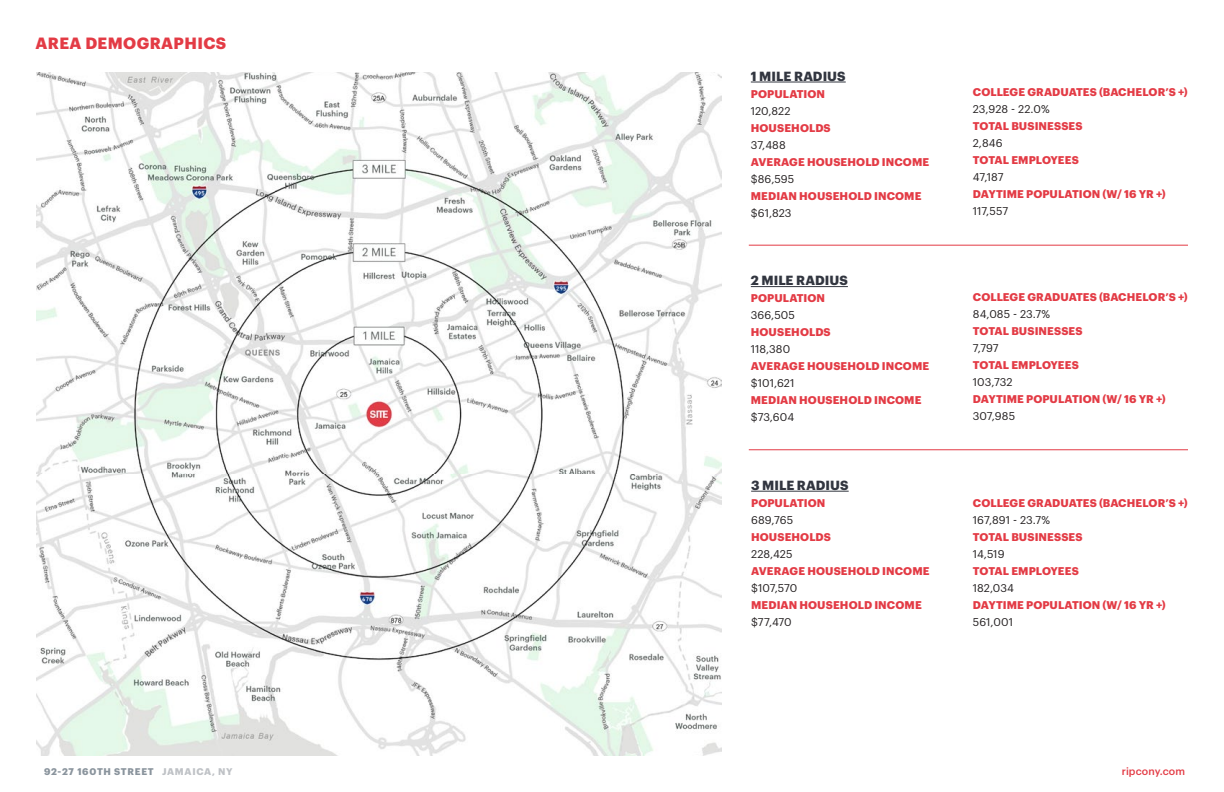
<style>
.page{position:relative;width:1224px;height:792px;background:#fff}
.page>*{position:absolute;margin:0;border:0;box-sizing:border-box;transform-origin:0 0}
.t1{font:700 16px "Graphik";letter-spacing:.025em;color:#e33b45}
.t2{font:700 13px "Graphik";color:#323640}
.t3{font:700 11px "Graphik";letter-spacing:.01em;color:#e33b45}
.t4{font:11px "Graphik";color:#231f20}
.t5{font:500 10.5px "Graphik";letter-spacing:.01em;color:#e33b45}
.t6{font:700 9.5px "Graphik";letter-spacing:.075em;color:#8a949d}
.s1{color:#bfc2c6}
</style>
<div class="page">
<img style="left:36px;top:72px;width:686px;height:683px">
<hr style="left:749px;top:245px;width:439px;height:1px;background:#e33b45">
<hr style="left:749px;top:449px;width:439px;height:1px;background:#e33b45">
<hr style="left:751px;top:82px;width:95px;height:1px;background:#323640">
<hr style="left:751px;top:286px;width:97px;height:1px;background:#323640">
<hr style="left:751px;top:491px;width:98px;height:1px;background:#323640">
<h1 class="t1" style="left:36px;top:31px;width:192px">AREA DEMOGRAPHICS</h1>
<p class="t2" style="left:751px;top:66px;width:96px">1 MILE RADIUS</p>
<p class="t3" style="left:751px;top:85px;width:76px">POPULATION</p>
<p class="t4" style="left:751px;top:102px;width:41px">120,822</p>
<p class="t3" style="left:751px;top:119px;width:81px">HOUSEHOLDS</p>
<p class="t4" style="left:751px;top:136px;width:36px">37,488</p>
<p class="t3" style="left:751px;top:153px;width:180px">AVERAGE HOUSEHOLD INCOME</p>
<p class="t4" style="left:751px;top:170px;width:45px">$86,595</p>
<p class="t3" style="left:751px;top:187px;width:172px">MEDIAN HOUSEHOLD INCOME</p>
<p class="t4" style="left:751px;top:204px;width:42px">$61,823</p>
<p class="t2" style="left:751px;top:271px;width:99px">2 MILE RADIUS</p>
<p class="t3" style="left:751px;top:290px;width:76px">POPULATION</p>
<p class="t4" style="left:751px;top:307px;width:46px">366,505</p>
<p class="t3" style="left:751px;top:324px;width:81px">HOUSEHOLDS</p>
<p class="t4" style="left:751px;top:341px;width:41px">118,380</p>
<p class="t3" style="left:751px;top:358px;width:180px">AVERAGE HOUSEHOLD INCOME</p>
<p class="t4" style="left:751px;top:375px;width:45px">$101,621</p>
<p class="t3" style="left:751px;top:392px;width:172px">MEDIAN HOUSEHOLD INCOME</p>
<p class="t4" style="left:751px;top:409px;width:45px">$73,604</p>
<p class="t2" style="left:751px;top:475px;width:99px">3 MILE RADIUS</p>
<p class="t3" style="left:751px;top:494px;width:76px">POPULATION</p>
<p class="t4" style="left:751px;top:512px;width:44px">689,765</p>
<p class="t3" style="left:751px;top:528px;width:81px">HOUSEHOLDS</p>
<p class="t4" style="left:751px;top:546px;width:43px">228,425</p>
<p class="t3" style="left:751px;top:562px;width:180px">AVERAGE HOUSEHOLD INCOME</p>
<p class="t4" style="left:751px;top:580px;width:48px">$107,570</p>
<p class="t3" style="left:751px;top:596px;width:172px">MEDIAN HOUSEHOLD INCOME</p>
<p class="t4" style="left:751px;top:614px;width:42px">$77,470</p>
<p class="t3" style="left:973px;top:84px;width:216px">COLLEGE GRADUATES (BACHELOR’S +)</p>
<p class="t4" style="left:973px;top:101px;width:78px">23,928 - 22.0%</p>
<p class="t3" style="left:973px;top:118px;width:111px">TOTAL BUSINESSES</p>
<p class="t4" style="left:973px;top:135px;width:31px">2,846</p>
<p class="t3" style="left:973px;top:151px;width:107px">TOTAL EMPLOYEES</p>
<p class="t4" style="left:973px;top:169px;width:32px">47,187</p>
<p class="t3" style="left:973px;top:185px;width:194px">DAYTIME POPULATION (W/ 16 YR +)</p>
<p class="t4" style="left:973px;top:203px;width:37px">117,557</p>
<p class="t3" style="left:973px;top:288px;width:216px">COLLEGE GRADUATES (BACHELOR’S +)</p>
<p class="t4" style="left:973px;top:305px;width:79px">84,085 - 23.7%</p>
<p class="t3" style="left:973px;top:322px;width:111px">TOTAL BUSINESSES</p>
<p class="t4" style="left:973px;top:339px;width:27px">7,797</p>
<p class="t3" style="left:973px;top:356px;width:107px">TOTAL EMPLOYEES</p>
<p class="t4" style="left:973px;top:373px;width:41px">103,732</p>
<p class="t3" style="left:973px;top:390px;width:194px">DAYTIME POPULATION (W/ 16 YR +)</p>
<p class="t4" style="left:973px;top:407px;width:44px">307,985</p>
<p class="t3" style="left:973px;top:494px;width:216px">COLLEGE GRADUATES (BACHELOR’S +)</p>
<p class="t4" style="left:973px;top:512px;width:79px">167,891 - 23.7%</p>
<p class="t3" style="left:973px;top:528px;width:111px">TOTAL BUSINESSES</p>
<p class="t4" style="left:973px;top:546px;width:33px">14,519</p>
<p class="t3" style="left:973px;top:562px;width:107px">TOTAL EMPLOYEES</p>
<p class="t4" style="left:973px;top:580px;width:43px">182,034</p>
<p class="t3" style="left:973px;top:596px;width:194px">DAYTIME POPULATION (W/ 16 YR +)</p>
<p class="t4" style="left:973px;top:614px;width:42px">561,001</p>
<p class="t6" style="left:44px;top:764px;width:190px">92-27 160TH STREET <span class="s1">JAMAICA, NY</span></p>
<p class="t5" style="left:1122px;top:763px;width:65px">ripcony.com</p>
</div>
